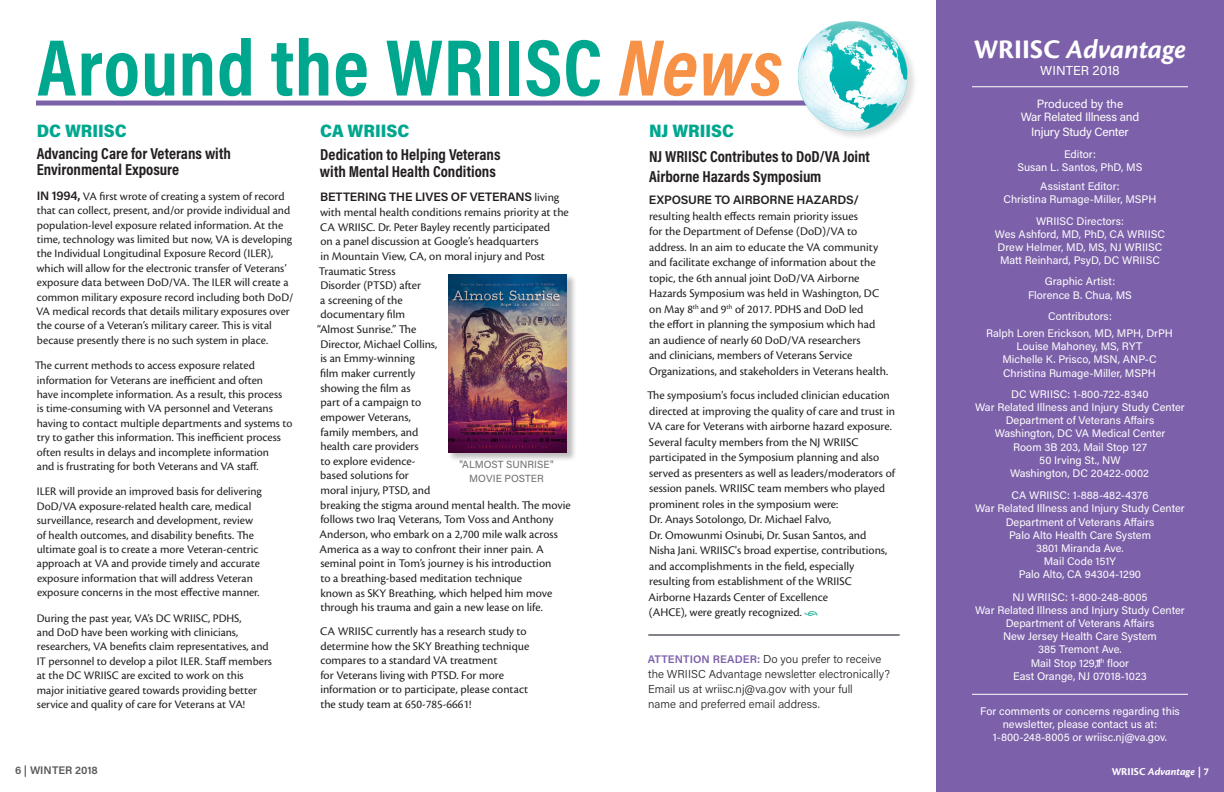
<style>
.page{position:relative;width:1224px;height:792px;background:#fff}
.page>*{position:absolute;margin:0;border:0;box-sizing:border-box;transform-origin:0 0}
.t1{font:700 81px "Acumin Pro Cond";letter-spacing:.01em;color:#00a78f}
.t2{font:italic 700 28px "Cronos Pro";color:#fff}
.t3{font:900 18px "Acumin Pro Semi Cond";color:#00a78f}
.t4{font:700 16px/16px "Acumin Pro Cond";color:#231f20}
.t5{font:13px "Acumin Pro";color:#fff}
.t6{font:12.2px/14.6px "Cronos Pro";color:#231f20}
.t7{font:12px/14.4px "Cronos Pro";color:#231f20}
.t8{font:12px/13px "Acumin Pro";letter-spacing:-.02em;color:#fff;text-align:center}
.t9{font:300 11.5px/15px "Acumin Pro";color:#231f20}
.Address{font:11px/13.2px "Acumin Pro";color:#fff;text-align:center}
.phone_number{font:11px/13.2px "Acumin Pro";color:#fff;text-align:center}
.t10{font:italic 700 11px "Cronos Pro";color:#fff}
.t11{font:600 11px "Acumin Pro";color:#57585a}
.t12{font:10.4px/14.5px "Acumin Pro";color:#6c6d70;text-align:center}
.s1{font-style:italic;color:#f69146}
.s2{font-family:"Acumin Pro";font-weight:600;font-size:12.2px}
.s3{font-family:"Acumin Pro";font-weight:600}
.s4{color:#00a78f}
.s5{font-weight:600;font-size:11px;color:#7c60a9}
.s6{font-style:normal}
</style>
<div class="page">
<div style="left:936px;top:0;width:288px;height:792px;background:#7c60a9"></div>
<hr style="left:972px;top:86px;width:216px;height:1px;background:#fff">
<hr style="left:972px;top:694px;width:216px;height:1px;background:#fff">
<div style="left:36px;top:101px;width:784px;height:5px;background:#7c60a9"></div>
<div style="left:797px;top:21px;width:121px;height:120px;background:#231f20;opacity:.15"></div>
<svg style="left:797px;top:21px;width:111px;height:110px"></svg>
<hr style="left:649px;top:634px;width:250px;height:2px;background:#80838a">
<div style="left:448px;top:274px;width:128px;height:188px;background:#231f20;opacity:.3"></div>
<img style="left:448px;top:274px;width:119px;height:178px">
<h1 class="t1" style="left:37px;top:14px;width:747px">Around the WRIISC <span class="s1">News</span></h1>
<h2 class="t3" style="left:37px;top:118px;width:92px">DC WRIISC</h2>
<h2 class="t4" style="left:37px;top:145px;width:196px">Advancing Care for Veterans with<br>Environmental Exposure</h2>
<p class="t7" style="left:36px;top:189px;width:259px"><span class="s2">IN 1994,</span> VA first wrote of creating a system of record that can collect, present, and/or provide individual and population-level exposure related information. At the time, technology was limited but now, VA is developing the Individual Longitudinal Exposure Record (ILER), which will allow for the electronic transfer of Veterans’ exposure data between DoD/VA. The ILER will create a common military exposure record including both DoD/ VA medical records that details military exposures over the course of a Veteran’s military career. This is vital because presently there is no such system in place.</p>
<p class="t7" style="left:35px;top:358px;width:259px">The current methods to access exposure related information for Veterans are inefficient and often<br>have incomplete information. As a result, this process<br>is time-consuming with VA personnel and Veterans having to contact multiple departments and systems to try to gather this information. This inefficient process often results in delays and incomplete information<br>and is frustrating for both Veterans and VA staff.</p>
<p class="t7" style="left:37px;top:484px;width:227px">ILER will provide an improved basis for delivering DoD/VA exposure-related health care, medical surveillance, research and development, review of health outcomes, and disability benefits. The ultimate goal is to create a more Veteran-centric approach at VA and provide timely and accurate exposure information that will address Veteran exposure concerns in the most effective manner.</p>
<p class="t7" style="left:37px;top:611px;width:237px">During the past year, VA’s DC WRIISC, PDHS,<br>and DoD have been working with clinicians, researchers, VA benefits claim representatives, and IT personnel to develop a pilot ILER. Staff members at the DC WRIISC are excited to work on this major initiative geared towards providing better service and quality of care for Veterans at VA!</p>
<h2 class="t3" style="left:320px;top:118px;width:91px">CA WRIISC</h2>
<h2 class="t4" style="left:320px;top:146px;width:182px;line-height:16.8px">Dedication to Helping Veterans with Mental Health Conditions</h2>
<p class="t6" style="left:320px;top:190px;width:250px"><span class="s3">BETTERING THE LIVES OF VETERANS</span> living with mental health conditions remains priority at the CA WRIISC. Dr. Peter Bayley recently participated<br>on a panel discussion at Google’s headquarters<br>in Mountain View, CA, on moral injury and Post</p>
<p class="t6" style="left:317px;top:263px;width:255px">Traumatic Stress<br>Disorder (PTSD) after<br>a screening of the<br>documentary film<br>“Almost Sunrise.” The<br>Director, Michael Collins,<br>is an Emmy-winning<br>film maker currently<br>showing the film as<br>part of a campaign to<br>empower Veterans,<br>family members, and<br>health care providers<br>to explore evidence-<br>based solutions for<br>moral injury, PTSD, and<br>breaking the stigma around mental health. The movie follows two Iraq Veterans, Tom Voss and Anthony<br>Anderson, who embark on a 2,700 mile walk across<br>America as a way to confront their inner pain. A seminal point in Tom’s journey is his introduction<br>to a breathing-based meditation technique<br>known as SKY Breathing, which helped him move through his trauma and gain a new lease on life.</p>
<p class="t6" style="left:320px;top:624px;width:211px">CA WRIISC currently has a research study to determine how the SKY Breathing technique compares to a standard VA treatment<br>for Veterans living with PTSD. For more information or to participate, please contact the study team at 650-785-6661!</p>
<p class="t12" style="left:459px;top:456px;width:96px">"ALMOST SUNRISE"<br>MOVIE POSTER</p>
<h1 class="t3" style="left:649px;top:118px;width:87px">NJ WRIISC</h1>
<h1 class="t4" style="left:649px;top:147px;width:223px;line-height:19.2px">NJ WRIISC Contributes to DoD/VA Joint<br>Airborne Hazards Symposium</h1>
<p class="t6" style="left:649px;top:193px;width:241px;line-height:15.5px"><span class="s3">EXPOSURE TO AIRBORNE HAZARDS/ </span>resulting health effects remain priority issues<br>for the Department of Defense (DoD)/VA to address. In an aim to educate the VA community and facilitate exchange of information about the topic, the 6th annual joint DoD/VA Airborne Hazards Symposium was held in Washington, DC on May 8<sup>th</sup> and 9<sup>th</sup> of 2017. PDHS and DoD led<br>the effort in planning the symposium which had an audience of nearly 60 DoD/VA researchers<br>and clinicians, members of Veterans Service Organizations, and stakeholders in Veterans health.</p>
<p class="t6" style="left:647px;top:388px;width:249px;line-height:15.5px">The symposium's focus included clinician education directed at improving the quality of care and trust in VA care for Veterans with airborne hazard exposure.<br>Several faculty members from the NJ WRIISC participated in the Symposium planning and also served as presenters as well as leaders/moderators of session panels. WRIISC team members who played prominent roles in the symposium were:<br>Dr. Anays Sotolongo, Dr. Michael Falvo,<br>Dr. Omowunmi Osinubi, Dr. Susan Santos, and<br>Nisha Jani. WRIISC's broad expertise, contributions, and accomplishments in the field, especially resulting from establishment of the WRIISC Airborne Hazards Center of Excellence<br>(AHCE), were greatly recognized. <span class="s4">•</span></p>
<p class="t9" style="left:648px;top:651px;width:244px"><span class="s5">ATTENTION READER:</span> Do you prefer to receive the WRIISC Advantage newsletter electronically?<br>Email us at wriisc.nj@va.gov with your full<br>name and preferred email address.</p>
<p class="t2" style="left:974px;top:33px;width:214px"><span class="s6">WRIISC</span> Advantage</p>
<p class="t5" style="left:1040px;top:62px;width:81px">WINTER 2018</p>
<p class="t8" style="left:1021px;top:97px;width:120px">Produced by the<br>War Related Illness and</p>
<p class="t8" style="left:1031px;top:124px;width:99px">Injury Study Center</p>
<p class="Address" style="left:1018px;top:147px;width:126px">Editor:<br>Susan L. Santos, PhD, MS</p>
<p class="Address" style="left:1004px;top:179px;width:154px">Assistant Editor:<br>Christina Rumage-Miller, MSPH</p>
<p class="Address" style="left:995px;top:214px;width:172px">WRIISC Directors:<br>Wes Ashford, MD, PhD, CA WRIISC<br>Drew Helmer, MD, MS, NJ WRIISC<br>Matt Reinhard, PsyD, DC WRIISC</p>
<p class="Address" style="left:1028px;top:274px;width:105px">Graphic Artist:<br>Florence B. Chua, MS</p>
<p class="Address" style="left:1048px;top:309px;width:65px">Contributors:</p>
<p class="Address" style="left:986px;top:326px;width:188px">Ralph Loren Erickson, MD, MPH, DrPH</p>
<p class="Address" style="left:1017px;top:339px;width:127px">Louise Mahoney, MS, RYT</p>
<p class="Address" style="left:1002px;top:353px;width:156px">Michelle K. Prisco, MSN, ANP-C</p>
<p class="Address" style="left:1003px;top:366px;width:154px">Christina Rumage-Miller, MSPH</p>
<p class="Address" style="left:975px;top:387px;width:211px">DC WRIISC: 1-800-722-8340<br>War Related Illness and Injury Study Center<br>Department of Veterans Affairs<br>Washington, DC VA Medical Center<br>Room 3B 203, Mail Stop 127<br>50 Irving St., NW<br>Washington, DC 20422-0002</p>
<p class="phone_number" style="left:975px;top:488px;width:211px">CA WRIISC: 1-888-482-4376<br>War Related Illness and Injury Study Center<br>Department of Veterans Affairs<br>Palo Alto Health Care System<br>3801 Miranda Ave.<br>Mail Code 151Y<br>Palo Alto, CA 94304-1290</p>
<p class="Address" style="left:975px;top:590px;width:211px">NJ WRIISC: 1-800-248-8005<br>War Related Illness and Injury Study Center<br>Department of Veterans Affairs<br>New Jersey Health Care System<br>385 Tremont Ave.<br>Mail Stop 129,11<sup>th</sup> floor<br>East Orange, NJ 07018-1023</p>
<p class="Address" style="left:980px;top:704px;width:201px">For comments or concerns regarding this newsletter, please contact us at:<br>1-800-248-8005 or wriisc.nj@va.gov.</p>
<p class="t11" style="left:15px;top:763px;width:84px">6 | WINTER 2018</p>
<p class="t10" style="left:1112px;top:765px;width:99px"><span class="s6">WRIISC</span> Advantage <span class="s6">| 7</span></p>
</div>
